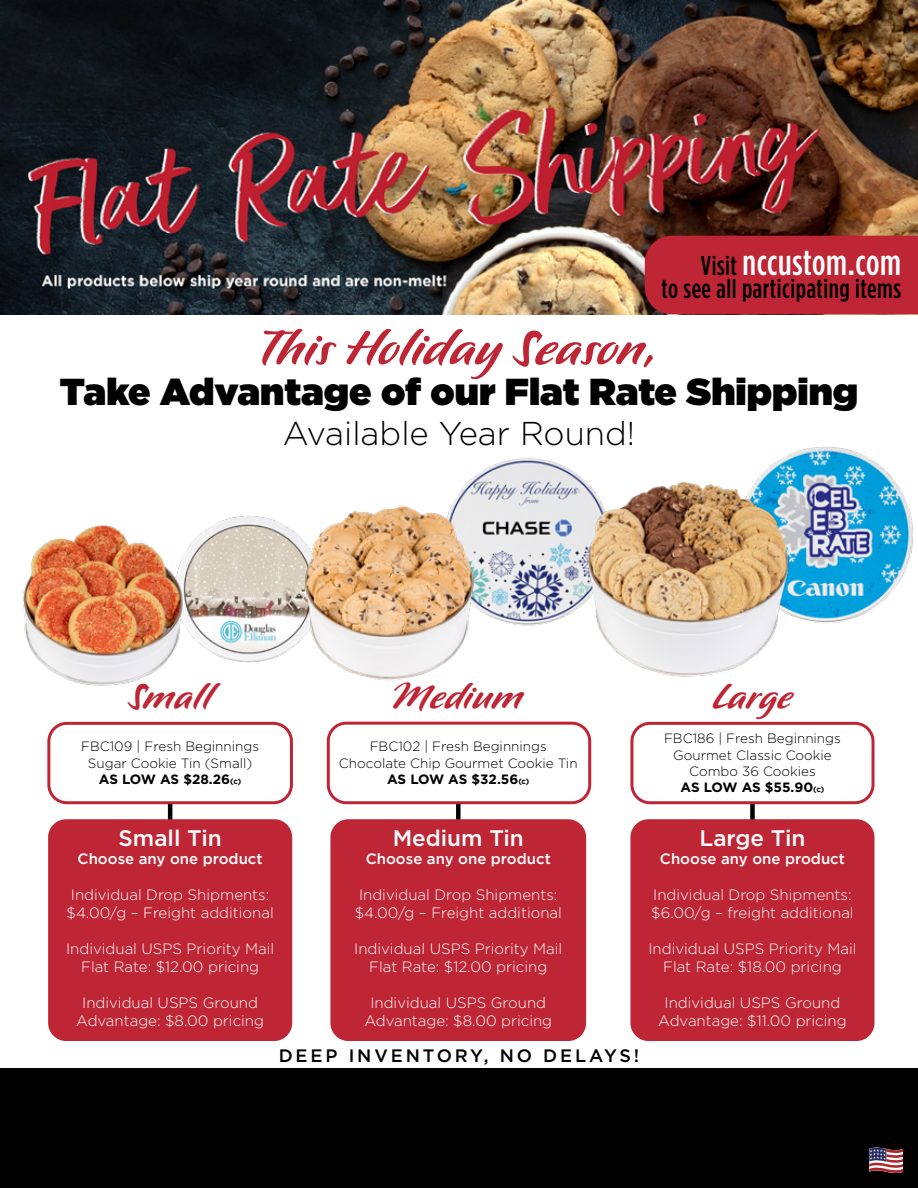
<style>
.page{position:relative;width:918px;height:1188px;background:#fff}
.page>*{position:absolute;margin:0;border:0;box-sizing:border-box;transform-origin:0 0}
.t1{font:900 58.5px "Pooper";color:#be2635}
.t2{font:900 42px "Pooper";color:#be2635}
.t3{font:900 37.5px "Gotham";color:#000}
.t4{font:500 36px "Gotham Condensed";letter-spacing:.02em;color:#fff}
.t5{font:300 33px "Gotham";color:#000}
.t6{font:500 27px "Gotham Condensed";letter-spacing:.02em;color:#000}
.t7{font:500 22.5px "Gotham";color:#fff}
.t8{font:500 18px "Gotham";letter-spacing:.16em;color:#000}
.t9{font:300 15px/18px "Gotham";color:#fff;text-align:center}
.t10{font:500 15px "Gotham";color:#fff}
.t11{font:300 13.5px/16.2px "Gotham";color:#000;text-align:center}
.s1{font-size:27px;color:#000}
.s2{font-weight:700}
.s3{font-weight:700;font-size:7.8px}
</style>
<div class="page">
<img style="left:765px;top:446px;width:148px;height:177px">
<hr style="left:168px;top:779px;width:4px;height:48px;background:#000">
<div style="left:456px;top:781px;width:5px;height:48px;background:#000"></div>
<div style="left:750px;top:781px;width:5px;height:48px;background:#000"></div>
<div style="left:49px;top:723px;width:242px;height:80px;background:#fff;border-radius:18px"></div>
<div style="left:47px;top:722px;width:246px;height:82px;border:3px solid #be2635;border-radius:18px"></div>
<div style="left:328px;top:723px;width:262px;height:80px;background:#fff;border-radius:18px"></div>
<div style="left:327px;top:722px;width:264px;height:82px;border:3px solid #be2635;border-radius:18px"></div>
<div style="left:632px;top:723px;width:241px;height:80px;background:#fff;border-radius:18px"></div>
<div style="left:630px;top:722px;width:245px;height:82px;border:3px solid #be2635;border-radius:18px"></div>
<div style="left:330px;top:819px;width:256px;height:222px;background:#be2635;border-radius:18px"></div>
<div style="left:630px;top:819px;width:245px;height:222px;background:#be2635;border-radius:18px"></div>
<div style="left:0;top:1069px;width:918px;height:119px;background:#000"></div>
<svg style="left:869px;top:1147px;width:34px;height:26px"></svg>
<img style="left:0;top:0;width:918px;height:314px">
<div style="left:48px;top:819px;width:244px;height:222px;background:#be2635;border-radius:18px"></div>
<div style="left:645px;top:236px;width:273px;height:78px;background:#be2635"></div>
<img style="left:22px;top:515px;width:271px;height:171px">
<img style="left:458px;top:457px;width:123px;height:169px">
<img style="left:293px;top:495px;width:195px;height:185px">
<img style="left:581px;top:471px;width:214px;height:206px">
<h3 class="t4" style="left:701px;top:242px;width:202px"><span class="s1">Visit</span> nccustom.com</h3>
<h3 class="t6" style="left:661px;top:274px;width:241px">to see all participating items</h3>
<h1 class="t1" style="left:261px;top:317px;width:396px">This Holiday Season,</h1>
<h3 class="t3" style="left:60px;top:370px;width:800px">Take Advantage of our Flat Rate Shipping</h3>
<h3 class="t5" style="left:283px;top:415px;width:354px">Available Year Round!</h3>
<h2 class="t2" style="left:129px;top:675px;width:85px">Small</h2>
<h2 class="t2" style="left:394px;top:675px;width:130px">Medium</h2>
<h2 class="t2" style="left:713px;top:675px;width:81px">Large</h2>
<p class="t11" style="left:81px;top:738px;width:179px">FBC109 | Fresh Beginnings<br>Sugar Cookie Tin (Small)<br><span class="s2">AS LOW AS $28.26</span><span class="s3">(c)</span></p>
<p class="t11" style="left:339px;top:738px;width:240px">FBC102 | Fresh Beginnings<br>Chocolate Chip Gourmet Cookie Tin<br><span class="s2">AS LOW AS $32.56</span><span class="s3">(c)</span></p>
<p class="t11" style="left:664px;top:730px;width:178px">FBC186 | Fresh Beginnings<br>Gourmet Classic Cookie<br>Combo 36 Cookies<br><span class="s2">AS LOW AS $55.90</span><span class="s3">(c)</span></p>
<h3 class="t7" style="left:119px;top:825px;width:105px">Small Tin</h3>
<p class="t10" style="left:78px;top:850px;width:187px">Choose any one product</p>
<p class="t9" style="left:67px;top:885px;width:209px;text-align:left">Individual Drop Shipments: $4.00/g – Freight additional</p>
<p class="t9" style="left:66px;top:939px;width:209px">Individual USPS Priority Mail<br>Flat Rate: $12.00 pricing</p>
<p class="t9" style="left:76px;top:993px;width:189px">Individual USPS Ground<br>Advantage: $8.00 pricing</p>
<h3 class="t7" style="left:393px;top:825px;width:133px">Medium Tin</h3>
<p class="t10" style="left:366px;top:850px;width:187px">Choose any one product</p>
<p class="t9" style="left:355px;top:885px;width:209px;text-align:left">Individual Drop Shipments: $4.00/g – Freight additional</p>
<p class="t9" style="left:354px;top:939px;width:209px">Individual USPS Priority Mail<br>Flat Rate: $12.00 pricing</p>
<p class="t9" style="left:364px;top:993px;width:189px">Individual USPS Ground<br>Advantage: $8.00 pricing</p>
<h3 class="t7" style="left:699px;top:825px;width:108px">Large Tin</h3>
<p class="t10" style="left:660px;top:850px;width:187px">Choose any one product</p>
<p class="t9" style="left:651px;top:885px;width:204px;text-align:left">Individual Drop Shipments: $6.00/g – freight additional</p>
<p class="t9" style="left:649px;top:939px;width:209px">Individual USPS Priority Mail<br>Flat Rate: $18.00 pricing</p>
<p class="t9" style="left:658px;top:993px;width:190px">Individual USPS Ground<br>Advantage: $11.00 pricing</p>
<p class="t8" style="left:279px;top:1046px;width:362px">DEEP INVENTORY, NO DELAYS!</p>
</div>
